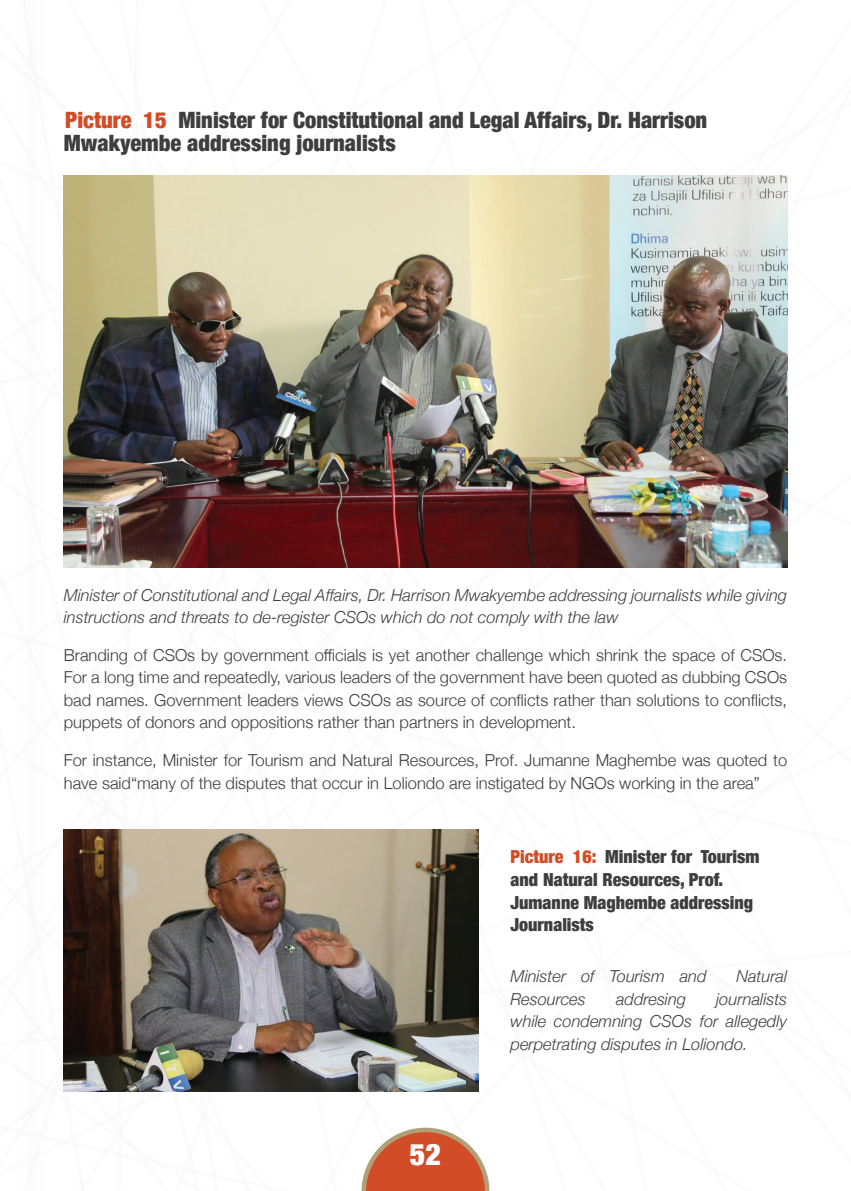
<style>
.page{position:relative;width:851px;height:1191px;background:#fff}
.page>*{position:absolute;margin:0;border:0;box-sizing:border-box;transform-origin:0 0}
.t1{font:900 condensed 30px "Helvetica Neue";color:#fff}
.t2{font:900 condensed 22.5px/22.5px "Helvetica Neue";color:#3e3e3f}
.t3{font:900 condensed 18px/22.5px "Helvetica Neue";color:#3e3e3f}
.t4{font:300 16.5px/22.5px "Helvetica Neue";color:#3e3e3f;text-align:justify}
.t5{font:italic 300 16.5px/22.5px "Helvetica Neue";color:#3e3e3f}
.s1{color:#d34c28}
</style>
<div class="page">
<svg style="left:63px;top:175px;width:426px;height:1016px"></svg>
<img style="left:64px;top:175px;width:723px;height:393px">
<img style="left:64px;top:829px;width:415px;height:262px">
<h2 class="t2" style="left:64px;top:108px;width:645px"><span class="s1">Picture 15</span> Minister for Constitutional and Legal Affairs, Dr. Harrison<br>Mwakyembe addressing journalists</h2>
<p class="t5" style="left:64px;top:582px;width:724px">Minister of Constitutional and Legal Affairs, Dr. Harrison Mwakyembe addressing journalists while giving instructions and threats to de-register CSOs which do not comply with the law</p>
<p class="t4" style="left:64px;top:642px;width:724px">Branding of CSOs by government officials is yet another challenge which shrink the space of CSOs.<br>For a long time and repeatedly, various leaders of the government have been quoted as dubbing CSOs bad names. Government leaders views CSOs as source of conflicts rather than solutions to conflicts, puppets of donors and oppositions rather than partners in development.</p>
<p class="t4" style="left:64px;top:747px;width:724px">For instance, Minister for Tourism and Natural Resources, Prof. Jumanne Maghembe was quoted to have said“many of the disputes that occur in Loliondo are instigated by NGOs working in the area”</p>
<h1 class="t1" style="left:410px;top:1130px;width:33px">52</h1>
<p class="t3" style="left:510px;top:845px;width:250px"><span class="s1">Picture 16:</span> Minister for Tourism and Natural Resources, Prof.<br>Jumanne Maghembe addressing<br>Journalists</p>
<p class="t5" style="left:510px;top:963px;width:197px">Minister of Tourism and</p>
<p class="t5" style="left:736px;top:963px;width:52px">Natural</p>
<p class="t5" style="left:510px;top:986px;width:77px">Resources</p>
<p class="t5" style="left:616px;top:986px;width:71px">addresing</p>
<p class="t5" style="left:510px;top:986px;width:278px;text-align:justify;text-indent:206px">journalists while condemning CSOs for allegedly perpetrating disputes in Loliondo.</p>
</div>
